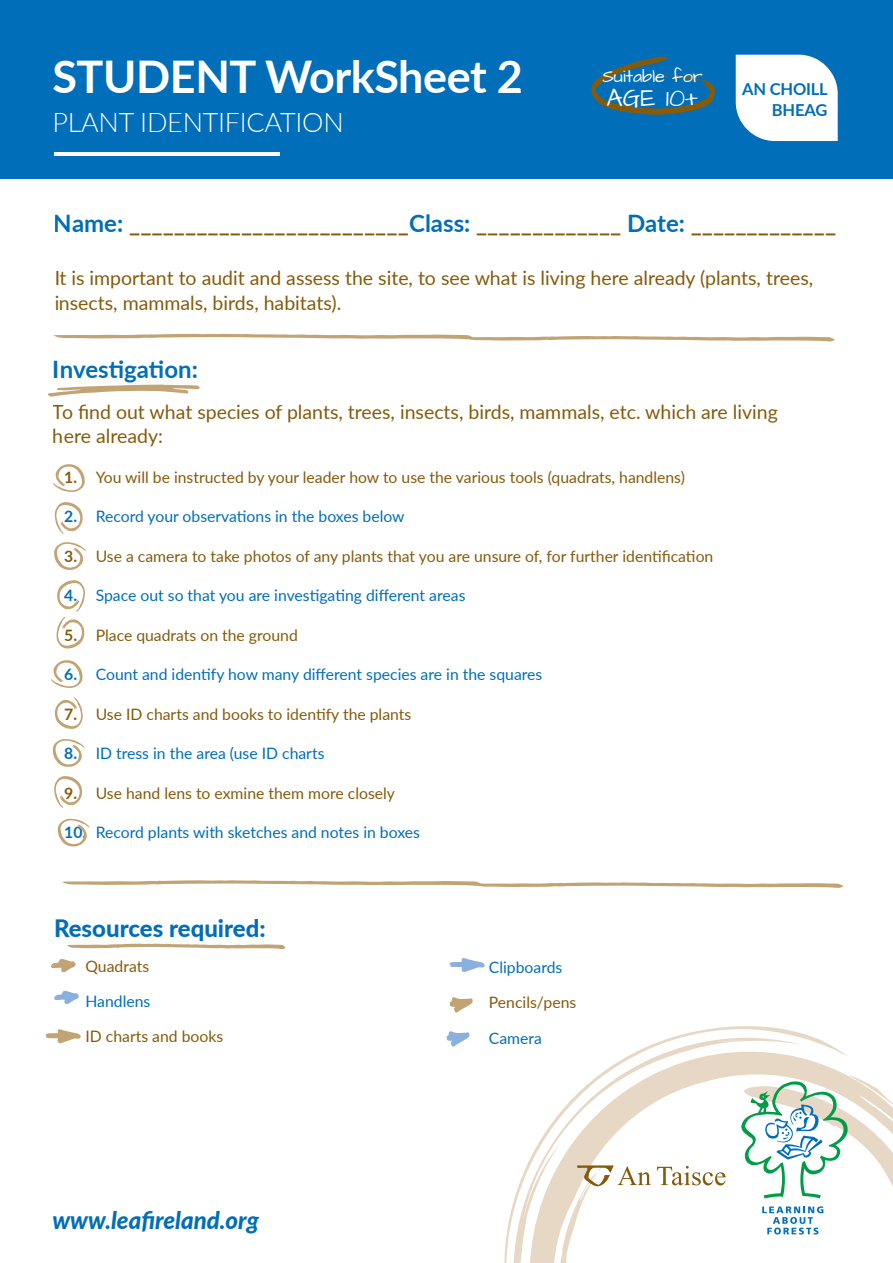
<style>
.page{position:relative;width:893px;height:1263px;background:#fff}
.page>*{position:absolute;margin:0;border:0;box-sizing:border-box;transform-origin:0 0}
.t1{font:700 45px "Lato";letter-spacing:-.01em;color:#fff}
.t2{font:300 27px "Lato";letter-spacing:-.01em;color:#fff}
.t3{font:25.5px "Architects Daughter";color:#fff}
.t4{font:700 24px "Lato";color:#855a0b}
.t5{font:italic 800 24px "Lato";color:#006eb8}
.t6{font:800 24px "Lato";color:#006eb8}
.t7{font:700 24px "Lato";letter-spacing:-.005em;color:#006eb8}
.t8{font:19.5px/25.5px "Lato";color:#855a0b}
.t9{font:18px "Architects Daughter";color:#fff}
.t10{font:700 16.5px/21.5px "Lato";letter-spacing:-.01em;color:#006eb8;text-align:right}
.t11{font:15.75px "Lato";color:#855a0b}
.t12{font:15.75px "Lato";color:#006eb8}
.s1{color:#006eb8}
.s2{font-weight:700}
</style>
<div class="page">
<div style="left:0;top:0;width:893px;height:179px;background:#006eb8"></div>
<svg style="left:504px;top:1026px;width:344px;height:237px"></svg>
<svg style="left:559px;top:1086px;width:289px;height:177px"></svg>
<svg style="left:721px;top:1040px;width:26px;height:2px"></svg>
<svg style="left:741px;top:1075px;width:152px;height:123px"></svg>
<svg style="left:762px;top:1206px;width:61px;height:28px"></svg>
<svg style="left:657px;top:1166px;width:68px;height:19px"></svg>
<svg style="left:577px;top:1165px;width:74px;height:21px"></svg>
<hr style="left:55px;top:152px;width:225px;height:4px;background:#fff">
<svg style="left:736px;top:55px;width:102px;height:86px"></svg>
<svg style="left:53px;top:334px;width:782px;height:7px"></svg>
<svg style="left:48px;top:385px;width:152px;height:12px"></svg>
<svg style="left:54px;top:542px;width:32px;height:28px"></svg>
<svg style="left:54px;top:502px;width:29px;height:32px"></svg>
<svg style="left:53px;top:464px;width:32px;height:28px"></svg>
<svg style="left:56px;top:580px;width:29px;height:69px"></svg>
<svg style="left:51px;top:660px;width:32px;height:28px"></svg>
<svg style="left:55px;top:697px;width:28px;height:32px"></svg>
<svg style="left:52px;top:739px;width:32px;height:28px"></svg>
<svg style="left:57px;top:818px;width:32px;height:29px"></svg>
<svg style="left:54px;top:776px;width:28px;height:32px"></svg>
<svg style="left:62px;top:880px;width:781px;height:8px"></svg>
<svg style="left:67px;top:943px;width:218px;height:6px"></svg>
<svg style="left:450px;top:997px;width:23px;height:16px"></svg>
<svg style="left:51px;top:959px;width:25px;height:13px"></svg>
<svg style="left:449px;top:958px;width:36px;height:14px"></svg>
<svg style="left:446px;top:1031px;width:24px;height:16px"></svg>
<svg style="left:54px;top:991px;width:25px;height:13px"></svg>
<svg style="left:45px;top:1029px;width:36px;height:14px"></svg>
<svg style="left:591px;top:56px;width:124px;height:59px"></svg>
<h1 class="t1" style="left:52px;top:43px;width:472px">STUDENT WorkSheet 2</h1>
<h2 class="t2" style="left:52px;top:103px;width:293px">PLANT IDENTIFICATION</h2>
<p class="t9" style="left:602px;top:65px;width:102px">Suitable for</p>
<h3 class="t3" style="left:607px;top:81px;width:94px">AGE 10+</h3>
<p class="t10" style="left:742px;top:77px;width:87px">AN CHOILL<br>BHEAG</p>
<h3 class="t4" style="left:54px;top:206px;width:784px"><span class="s1">Name:</span> _________________________<span class="s1">Class:</span> _____________ <span class="s1">Date:</span> _____________</h3>
<p class="t8" style="left:54px;top:264px;width:760px">It is important to audit and assess the site, to see what is living here already (plants, trees, insects, mammals, birds, habitats).</p>
<h3 class="t7" style="left:53px;top:352px;width:146px">Investigation:</h3>
<p class="t8" style="left:53px;top:399px;width:726px;line-height:24px">To find out what species of plants, trees, insects, birds, mammals, etc. which are living here already:</p>
<p class="t11" style="left:64px;top:466px;width:622px"><span class="s2">1.</span> You will be instructed by your leader how to use the various tools (quadrats, handlens)</p>
<p class="t12" style="left:64px;top:505px;width:342px"><span class="s2">2.</span> Record your observations in the boxes below</p>
<p class="t11" style="left:64px;top:545px;width:651px"><span class="s2">3.</span> Use a camera to take photos of any plants that you are unsure of, for further identification</p>
<p class="t12" style="left:64px;top:584px;width:403px"><span class="s2">4.</span> Space out so that you are investigating different areas</p>
<p class="t11" style="left:64px;top:624px;width:235px"><span class="s2">5.</span> Place quadrats on the ground</p>
<p class="t12" style="left:64px;top:663px;width:480px"><span class="s2">6.</span> Count and identify how many different species are in the squares</p>
<p class="t11" style="left:64px;top:703px;width:349px"><span class="s2">7.</span> Use ID charts and books to identify the plants</p>
<p class="t12" style="left:64px;top:742px;width:262px"><span class="s2">8.</span> ID tress in the area (use ID charts</p>
<p class="t11" style="left:64px;top:782px;width:332px"><span class="s2">9.</span> Use hand lens to exmine them more closely</p>
<p class="t12" style="left:64px;top:821px;width:357px"><span class="s2">10.</span> Record plants with sketches and notes in boxes</p>
<h3 class="t6" style="left:54px;top:910px;width:213px">Resources required:</h3>
<p class="t11" style="left:86px;top:954px;width:65px">Quadrats</p>
<p class="t12" style="left:86px;top:989px;width:66px">Handlens</p>
<p class="t11" style="left:86px;top:1025px;width:139px">ID charts and books</p>
<h3 class="t5" style="left:52px;top:1203px;width:208px">www.leafireland.org</h3>
<p class="t12" style="left:489px;top:956px;width:75px">Clipboards</p>
<p class="t11" style="left:489px;top:991px;width:89px">Pencils/pens</p>
<p class="t12" style="left:489px;top:1026px;width:55px">Camera</p>
</div>
